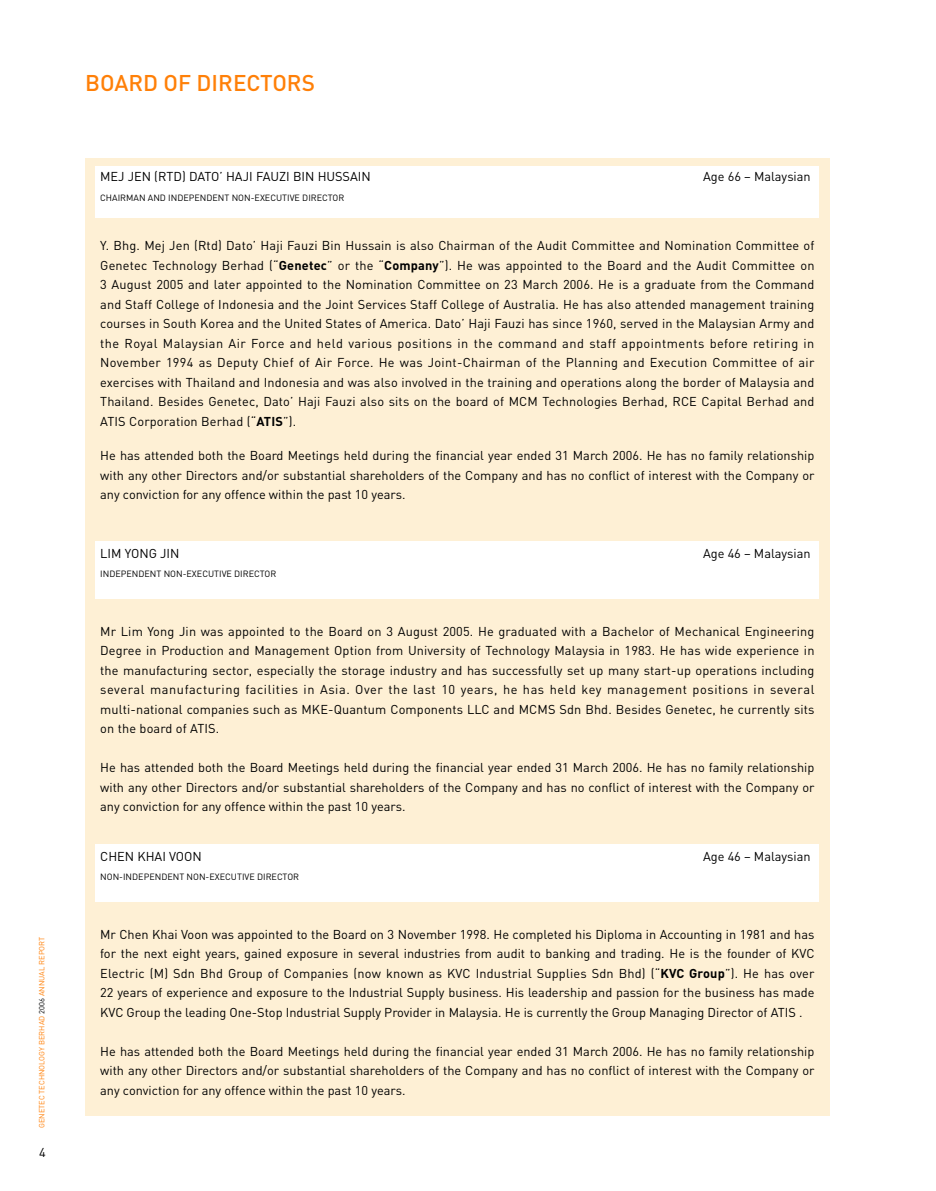
<style>
.page{position:relative;width:936px;height:1191px;background:#fff}
.page>*{position:absolute;margin:0;border:0;box-sizing:border-box;transform-origin:0 0}
.t1{font:500 22.5px "DIN";color:#ff8008}
.t2{font:12.75px/19.5px "DIN";color:#000;text-align:justify}
.t3{font:9px "DIN";color:#000}
.t4{font:7.5px "DIN";color:#ff8008}
.s1{color:#000}
.s2{font-weight:700}
</style>
<div class="page">
<div style="left:85px;top:158px;width:744px;height:957px;background:#fef0d5"></div>
<div style="left:96px;top:167px;width:723px;height:51px;background:#fff"></div>
<div style="left:96px;top:541px;width:723px;height:58px;background:#fff"></div>
<div style="left:96px;top:844px;width:723px;height:58px;background:#fff"></div>
<p class="t4" style="left:39px;top:1128px;width:193px;rotate:-90deg">GENETEC TECHNOLOGY BERHAD <span class="s1">2006</span> ANNUAL REPORT</p>
<p class="t2" style="left:39px;top:1144px;width:8px">4</p>
<h1 class="t1" style="left:85px;top:75px;width:231px">BOARD OF DIRECTORS</h1>
<p class="t2" style="left:100px;top:168px;width:272px">MEJ JEN (RTD) DATO’ HAJI FAUZI BIN HUSSAIN</p>
<p class="t2" style="left:703px;top:168px;width:109px">Age 66 – Malaysian</p>
<p class="t3" style="left:100px;top:194px;width:245px">CHAIRMAN AND INDEPENDENT NON-EXECUTIVE DIRECTOR</p>
<p class="t2" style="left:100px;top:237px;width:715px">Y. Bhg. Mej Jen (Rtd) Dato’ Haji Fauzi Bin Hussain is also Chairman of the Audit Committee and Nomination Committee of Genetec Technology Berhad (“<span class="s2">Genetec</span>” or the “<span class="s2">Company</span>”). He was appointed to the Board and the Audit Committee on 3 August 2005 and later appointed to the Nomination Committee on 23 March 2006. He is a graduate from the Command and Staff College of Indonesia and the Joint Services Staff College of Australia. He has also attended management training courses in South Korea and the United States of America. Dato’ Haji Fauzi has since 1960, served in the Malaysian Army and the Royal Malaysian Air Force and held various positions in the command and staff appointments before retiring in November 1994 as Deputy Chief of Air Force. He was Joint-Chairman of the Planning and Execution Committee of air exercises with Thailand and Indonesia and was also involved in the training and operations along the border of Malaysia and Thailand. Besides Genetec, Dato’ Haji Fauzi also sits on the board of MCM Technologies Berhad, RCE Capital Berhad and ATIS Corporation Berhad (“<span class="s2">ATIS</span>”).</p>
<p class="t2" style="left:100px;top:447px;width:715px">He has attended both the Board Meetings held during the financial year ended 31 March 2006. He has no family relationship with any other Directors and/or substantial shareholders of the Company and has no conflict of interest with the Company or any conviction for any offence within the past 10 years.</p>
<p class="t2" style="left:100px;top:545px;width:81px">LIM YONG JIN</p>
<p class="t2" style="left:703px;top:545px;width:109px">Age 46 – Malaysian</p>
<p class="t3" style="left:100px;top:571px;width:177px">INDEPENDENT NON-EXECUTIVE DIRECTOR</p>
<p class="t2" style="left:100px;top:623px;width:715px">Mr Lim Yong Jin was appointed to the Board on 3 August 2005. He graduated with a Bachelor of Mechanical Engineering Degree in Production and Management Option from University of Technology Malaysia in 1983. He has wide experience in the manufacturing sector, especially the storage industry and has successfully set up many start-up operations including several manufacturing facilities in Asia. Over the last 10 years, he has held key management positions in several multi-national companies such as MKE-Quantum Components LLC and MCMS Sdn Bhd. Besides Genetec, he currently sits on the board of ATIS.</p>
<p class="t2" style="left:100px;top:759px;width:715px">He has attended both the Board Meetings held during the financial year ended 31 March 2006. He has no family relationship with any other Directors and/or substantial shareholders of the Company and has no conflict of interest with the Company or any conviction for any offence within the past 10 years.</p>
<p class="t2" style="left:100px;top:848px;width:103px">CHEN KHAI VOON</p>
<p class="t2" style="left:703px;top:848px;width:109px">Age 46 – Malaysian</p>
<p class="t3" style="left:100px;top:874px;width:200px">NON-INDEPENDENT NON-EXECUTIVE DIRECTOR</p>
<p class="t2" style="left:100px;top:926px;width:715px">Mr Chen Khai Voon was appointed to the Board on 3 November 1998. He completed his Diploma in Accounting in 1981 and has for the next eight years, gained exposure in several industries from audit to banking and trading. He is the founder of KVC Electric (M) Sdn Bhd Group of Companies (now known as KVC Industrial Supplies Sdn Bhd) (“<span class="s2">KVC Group</span>”). He has over 22 years of experience and exposure to the Industrial Supply business. His leadership and passion for the business has made KVC Group the leading One-Stop Industrial Supply Provider in Malaysia. He is currently the Group Managing Director of ATIS .</p>
<p class="t2" style="left:100px;top:1043px;width:715px">He has attended both the Board Meetings held during the financial year ended 31 March 2006. He has no family relationship with any other Directors and/or substantial shareholders of the Company and has no conflict of interest with the Company or any conviction for any offence within the past 10 years.</p>
</div>
